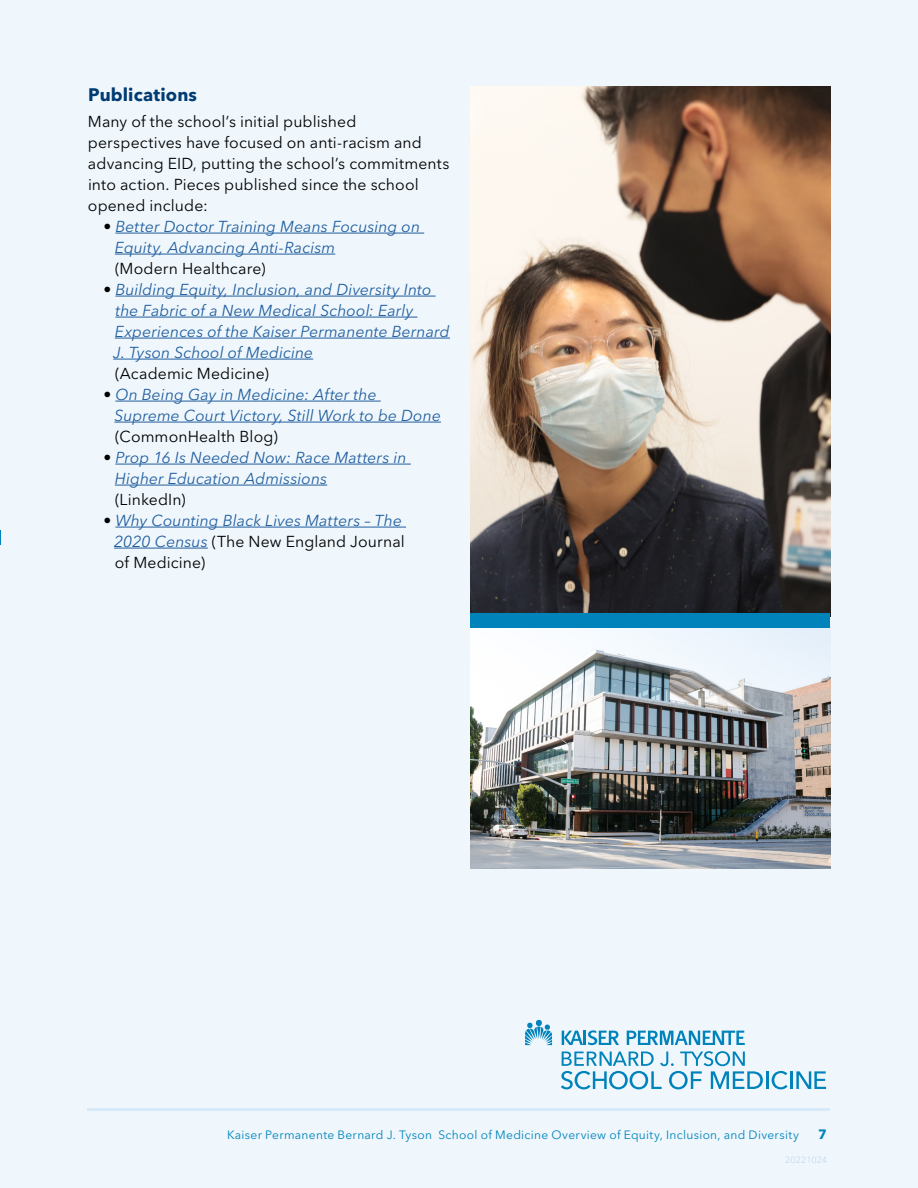
<style>
.page{position:relative;width:918px;height:1188px;background:#eff7fd}
.page>*{position:absolute;margin:0;border:0;box-sizing:border-box;transform-origin:0 0}
.black_header{font:700 18px "Avenir Next LT Pro";letter-spacing:.005em;color:#003b71}
.circle_bullet{font:italic 15.75px/21px "Avenir Next LT Pro";letter-spacing:.005em;color:#215e9e}
.solid_black_bullet_l{font:15.75px/21px "Avenir Next LT Pro";letter-spacing:.005em;color:#000}
.t1{font:700 13.5px "Avenir Next LT Pro";color:#0083bb}
.t2{font:12px "Avenir Next LT Pro";letter-spacing:.025em;color:#0083bb}
.black_header-2{font:300 9px "Avenir Next LT Pro";letter-spacing:.02em;color:#b9d2e7}
.s1{font-style:normal;color:#000}
</style>
<div class="page">
<hr style="left:88px;top:1108px;width:742px;height:3px;background:#d7eaf9">
<svg style="left:525px;top:1020px;width:27px;height:25px"></svg>
<svg style="left:627px;top:1031px;width:118px;height:14px"></svg>
<svg style="left:562px;top:1030px;width:57px;height:15px"></svg>
<svg style="left:561px;top:1051px;width:265px;height:38px"></svg>
<svg style="left:0;top:531px;width:1px;height:14px"></svg>
<hr style="left:115px;top:233px;width:309px;height:1px;background:#215e9e">
<hr style="left:115px;top:254px;width:220px;height:1px;background:#215e9e">
<hr style="left:115px;top:296px;width:321px;height:1px;background:#215e9e">
<hr style="left:115px;top:317px;width:302px;height:1px;background:#215e9e">
<hr style="left:115px;top:338px;width:335px;height:1px;background:#215e9e">
<hr style="left:113px;top:359px;width:200px;height:1px;background:#215e9e">
<hr style="left:115px;top:401px;width:266px;height:1px;background:#215e9e">
<hr style="left:114px;top:422px;width:327px;height:1px;background:#215e9e">
<hr style="left:115px;top:464px;width:296px;height:1px;background:#215e9e">
<hr style="left:115px;top:485px;width:212px;height:1px;background:#215e9e">
<hr style="left:115px;top:527px;width:291px;height:1px;background:#215e9e">
<hr style="left:114px;top:548px;width:94px;height:1px;background:#215e9e">
<img style="left:471px;top:627px;width:359px;height:241px">
<img style="left:471px;top:86px;width:359px;height:527px">
<div style="left:471px;top:613px;width:359px;height:14px;background:#0083bb"></div>
<p class="black_header" style="left:88px;top:84px;width:110px">Publications</p>
<p class="solid_black_bullet_l" style="left:88px;top:111px;width:363px">Many of the school’s initial published perspectives have focused on anti-racism and advancing EID, putting the school’s commitments into action. Pieces published since the school opened include:</p>
<p class="circle_bullet" style="left:115px;top:216px;width:307px;text-indent:-11px"><span class="s1">•</span> Better Doctor Training Means Focusing on<br>Equity, Advancing Anti-Racism<br><span class="s1">(Modern Healthcare)</span></p>
<p class="circle_bullet" style="left:113px;top:279px;width:338px;text-indent:-10px"><span class="s1">•</span> Building Equity, Inclusion, and Diversity Into the Fabric of a New Medical School: Early Experiences of the Kaiser Permanente Bernard J. Tyson School of Medicine<br><span class="s1">(Academic Medicine)</span></p>
<p class="circle_bullet" style="left:114px;top:384px;width:328px;text-indent:-11px"><span class="s1">•</span> On Being Gay in Medicine: After the<br>Supreme Court Victory, Still Work to be Done <span class="s1">(CommonHealth Blog)</span></p>
<p class="circle_bullet" style="left:115px;top:447px;width:293px;text-indent:-11px"><span class="s1">•</span> Prop 16 Is Needed Now: Race Matters in<br>Higher Education Admissions<br><span class="s1">(LinkedIn)</span></p>
<p class="circle_bullet" style="left:114px;top:510px;width:292px;text-indent:-11px"><span class="s1">•</span> Why Counting Black Lives Matters – The<br>2020 Census <span class="s1">(The New England Journal of Medicine)</span></p>
<p class="t2" style="left:227px;top:1128px;width:574px">Kaiser Permanente Bernard J. Tyson School of Medicine Overview of Equity, Inclusion, and Diversity</p>
<p class="t1" style="left:818px;top:1126px;width:10px">7</p>
<p class="black_header-2" style="left:785px;top:1155px;width:43px">20221024</p>
</div>
